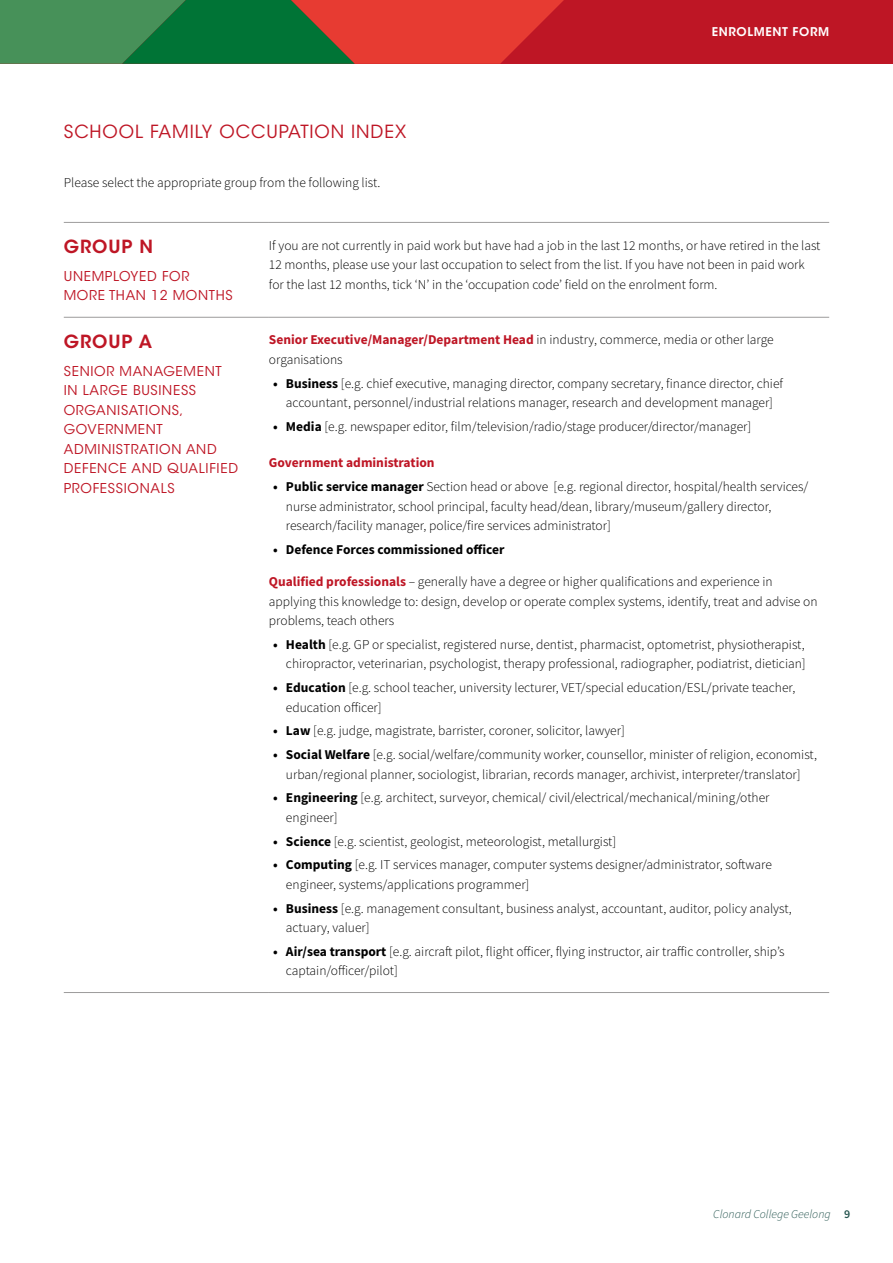
<style>
.page{position:relative;width:893px;height:1263px;background:#fff}
.page>*{position:absolute;margin:0;border:0;box-sizing:border-box;transform-origin:0 0}
.t1{font:18px "ITC Avant Garde Std";letter-spacing:.05em;color:#be1625}
.t2{font:600 18px "ITC Avant Garde Std";letter-spacing:.05em;color:#be1625}
.t3{font:300 13.5px/19.5px "Source Sans Pro";color:#000}
.t4{font:13.5px/19.5px "ITC Avant Garde Std";letter-spacing:.05em;color:#be1625}
.t5{font:700 13.5px "Source Sans Pro";color:#000}
.t6{font:700 13.5px "Source Sans Pro";color:#be1625}
.t7{font:italic 300 12px "Source Sans Pro";color:#24544e}
.t8{font:600 12px "ITC Avant Garde Std";letter-spacing:.05em;color:#fff}
.s1{font-weight:700;color:#be1625}
.s2{font-weight:700}
.s3{font-weight:600;font-style:normal}
</style>
<div class="page">
<hr style="left:64px;top:222px;width:205px;height:1px;background:#9d9c9c">
<hr style="left:269px;top:222px;width:560px;height:1px;background:#9d9c9c">
<hr style="left:64px;top:317px;width:205px;height:1px;background:#9d9c9c">
<hr style="left:269px;top:317px;width:560px;height:1px;background:#9d9c9c">
<hr style="left:64px;top:992px;width:205px;height:1px;background:#9d9c9c">
<hr style="left:269px;top:992px;width:560px;height:1px;background:#9d9c9c">
<div style="left:0;top:0;width:893px;height:64px;background:#be1625"></div>
<svg style="left:0;top:0;width:564px;height:64px;background:#73613d"></svg>
<h1 class="t1" style="left:64px;top:124px;width:344px">SCHOOL FAMILY OCCUPATION INDEX</h1>
<p class="t3" style="left:64px;top:174px;width:318px">Please select the appropriate group from the following list.</p>
<p class="t8" style="left:712px;top:27px;width:119px">ENROLMENT FORM</p>
<h1 class="t2" style="left:64px;top:239px;width:91px">GROUP N</h1>
<p class="t4" style="left:64px;top:268px;width:170px">UNEMPLOYED FOR<br>MORE THAN 12 MONTHS</p>
<h1 class="t2" style="left:64px;top:334px;width:90px">GROUP A</h1>
<p class="t4" style="left:64px;top:363px;width:176px">SENIOR MANAGEMENT<br>IN LARGE BUSINESS<br>ORGANISATIONS,<br>GOVERNMENT<br>ADMINISTRATION AND<br>DEFENCE AND QUALIFIED<br>PROFESSIONALS</p>
<p class="t3" style="left:269px;top:236px;width:553px">If you are not currently in paid work but have had a job in the last 12 months, or have retired in the last<br>12 months, please use your last occupation to select from the list. If you have not been in paid work for the last 12 months, tick ‘N’ in the ‘occupation code’ field on the enrolment form.</p>
<p class="t3" style="left:269px;top:331px;width:506px"><span class="s1">Senior Executive/Manager/Department Head</span> in industry, commerce, media or other large organisations</p>
<p class="t3" style="left:273px;top:374px;width:511px;text-align:center"><span class="s2">• Business</span> [e.g. chief executive, managing director, company secretary, finance director, chief accountant, personnel/industrial relations manager, research and development manager]</p>
<p class="t3" style="left:273px;top:418px;width:479px"><span class="s2">• Media</span> [e.g. newspaper editor, film/television/radio/stage producer/director/manager]</p>
<p class="t6" style="left:269px;top:458px;width:167px">Government administration</p>
<p class="t3" style="left:286px;top:478px;width:524px;text-indent:-13px"><span class="s2">• Public service manager</span> Section head or above [e.g. regional director, hospital/health services/ nurse administrator, school principal, faculty head/dean, library/museum/gallery director, research/facility manager, police/fire services administrator]</p>
<p class="t5" style="left:273px;top:544px;width:233px">• Defence Forces commissioned officer</p>
<p class="t3" style="left:269px;top:573px;width:550px"><span class="s1">Qualified professionals</span> – generally have a degree or higher qualifications and experience in applying this knowledge to: design, develop or operate complex systems, identify, treat and advise on problems, teach others</p>
<p class="t3" style="left:273px;top:636px;width:534px;text-align:right"><span class="s2">• Health</span> [e.g. GP or specialist, registered nurse, dentist, pharmacist, optometrist, physiotherapist, chiropractor, veterinarian, psychologist, therapy professional, radiographer, podiatrist, dietician]</p>
<p class="t3" style="left:286px;top:679px;width:511px;text-indent:-13px"><span class="s2">• Education</span> [e.g. school teacher, university lecturer, VET/special education/ESL/private teacher, education officer]</p>
<p class="t3" style="left:273px;top:722px;width:353px"><span class="s2">• Law</span> [e.g. judge, magistrate, barrister, coroner, solicitor, lawyer]</p>
<p class="t3" style="left:273px;top:746px;width:545px;text-align:center"><span class="s2">• Social Welfare</span> [e.g. social/welfare/community worker, counsellor, minister of religion, economist, urban/regional planner, sociologist, librarian, records manager, archivist, interpreter/translator]</p>
<p class="t3" style="left:286px;top:789px;width:485px;text-indent:-13px"><span class="s2">• Engineering</span> [e.g. architect, surveyor, chemical/ civil/electrical/mechanical/mining/other engineer]</p>
<p class="t3" style="left:273px;top:832px;width:344px"><span class="s2">• Science</span> [e.g. scientist, geologist, meteorologist, metallurgist]</p>
<p class="t3" style="left:286px;top:856px;width:487px;text-indent:-13px"><span class="s2">• Computing</span> [e.g. IT services manager, computer systems designer/administrator, software engineer, systems/applications programmer]</p>
<p class="t3" style="left:286px;top:899px;width:507px;text-indent:-13px"><span class="s2">• Business</span> [e.g. management consultant, business analyst, accountant, auditor, policy analyst, actuary, valuer]</p>
<p class="t3" style="left:286px;top:943px;width:500px;text-indent:-13px"><span class="s2">• Air/sea transport</span> [e.g. aircraft pilot, flight officer, flying instructor, air traffic controller, ship’s captain/officer/pilot]</p>
<p class="t7" style="left:713px;top:1209px;width:139px">Clonard College Geelong <span class="s3">9</span></p>
</div>
